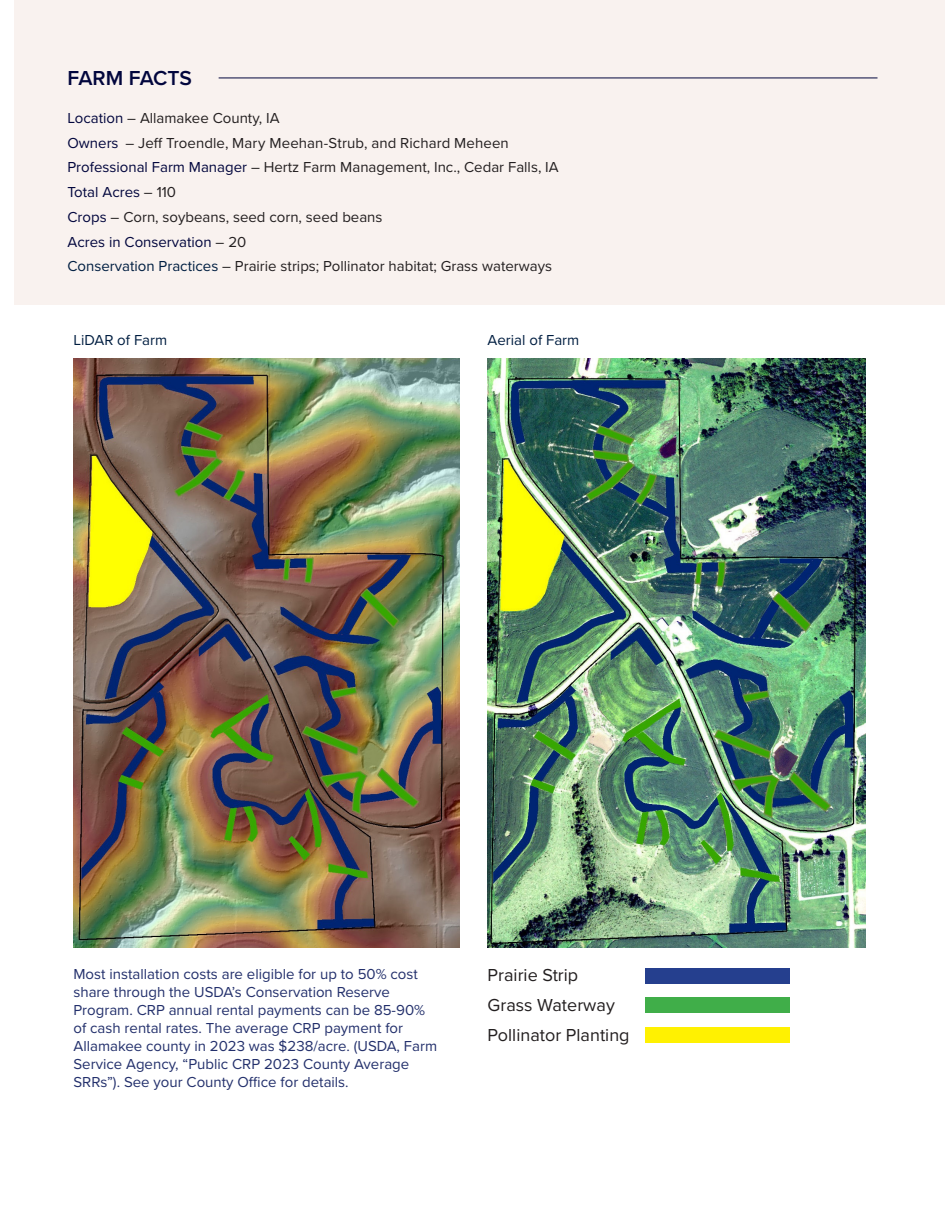
<style>
.page{position:relative;width:945px;height:1215px;background:#fff}
.page>*{position:absolute;margin:0;border:0;box-sizing:border-box;transform-origin:0 0}
.t1{font:600 21px "Proxima Nova";letter-spacing:-.005em;color:#02063d}
.t2{font:18px "Proxima Nova";color:#231f20}
.t3{font:15px/18px "Proxima Nova";color:#23306c}
.t4{font:15px "Proxima Nova";color:#231f20}
.t5{font:15px "Proxima Nova";color:#02063d}
.t6{font:15px "Proxima Nova";color:#001e41}
.s1{color:#02063d}
.s2{color:#231f20}
.s3{color:#001e41}
</style>
<div class="page">
<div style="left:14px;top:0;width:931px;height:304px;background:#f9f2ef"></div>
<hr style="left:219px;top:78px;width:658px;height:1px;background:#02063d">
<img style="left:74px;top:358px;width:386px;height:590px">
<img style="left:488px;top:358px;width:378px;height:590px">
<div style="left:646px;top:968px;width:144px;height:16px;background:#253f8e"></div>
<div style="left:646px;top:998px;width:144px;height:15px;background:#40ae49"></div>
<div style="left:646px;top:1027px;width:144px;height:16px;background:#fff101"></div>
<p class="t1" style="left:68px;top:62px;width:126px">FARM FACTS</p>
<p class="t4" style="left:68px;top:107px;width:214px"><span class="s1">Location</span> – Allamakee County, IA</p>
<p class="t4" style="left:68px;top:131px;width:443px"><span class="s1">Owners</span> – Jeff Troendle, Mary Meehan-Strub, and Richard Meheen</p>
<p class="t4" style="left:68px;top:156px;width:493px"><span class="s1">Professional Farm Manager</span> – Hertz Farm Management, Inc., Cedar Falls, IA</p>
<p class="t5" style="left:68px;top:181px;width:110px">Total Acres <span class="s2">– 110</span></p>
<p class="t4" style="left:68px;top:206px;width:317px"><span class="s1">Crops</span> – Corn, soybeans, seed corn, seed beans</p>
<p class="t5" style="left:68px;top:230px;width:180px">Acres in Conservation <span class="s2">– 20</span></p>
<p class="t4" style="left:68px;top:255px;width:486px"><span class="s3">Conservation Practices</span> – Prairie strips; Pollinator habitat; Grass waterways</p>
<p class="t6" style="left:74px;top:328px;width:95px">LiDAR of Farm</p>
<p class="t6" style="left:488px;top:328px;width:93px">Aerial of Farm</p>
<p class="t3" style="left:74px;top:964px;width:346px">Most installation costs are eligible for up to 50% cost</p>
<p class="t2" style="left:488px;top:962px;width:92px">Prairie Strip</p>
<p class="t3" style="left:74px;top:982px;width:365px">share through the USDA’s Conservation Reserve Program. CRP annual rental payments can be 85-90% of cash rental rates. The average CRP payment for Allamakee county in 2023 was $238/acre. (USDA, Farm Service Agency, “Public CRP 2023 County Average SRRs”). See your County Office for details.</p>
<p class="t2" style="left:488px;top:992px;width:129px">Grass Waterway</p>
<p class="t2" style="left:488px;top:1021px;width:143px">Pollinator Planting</p>
</div>
